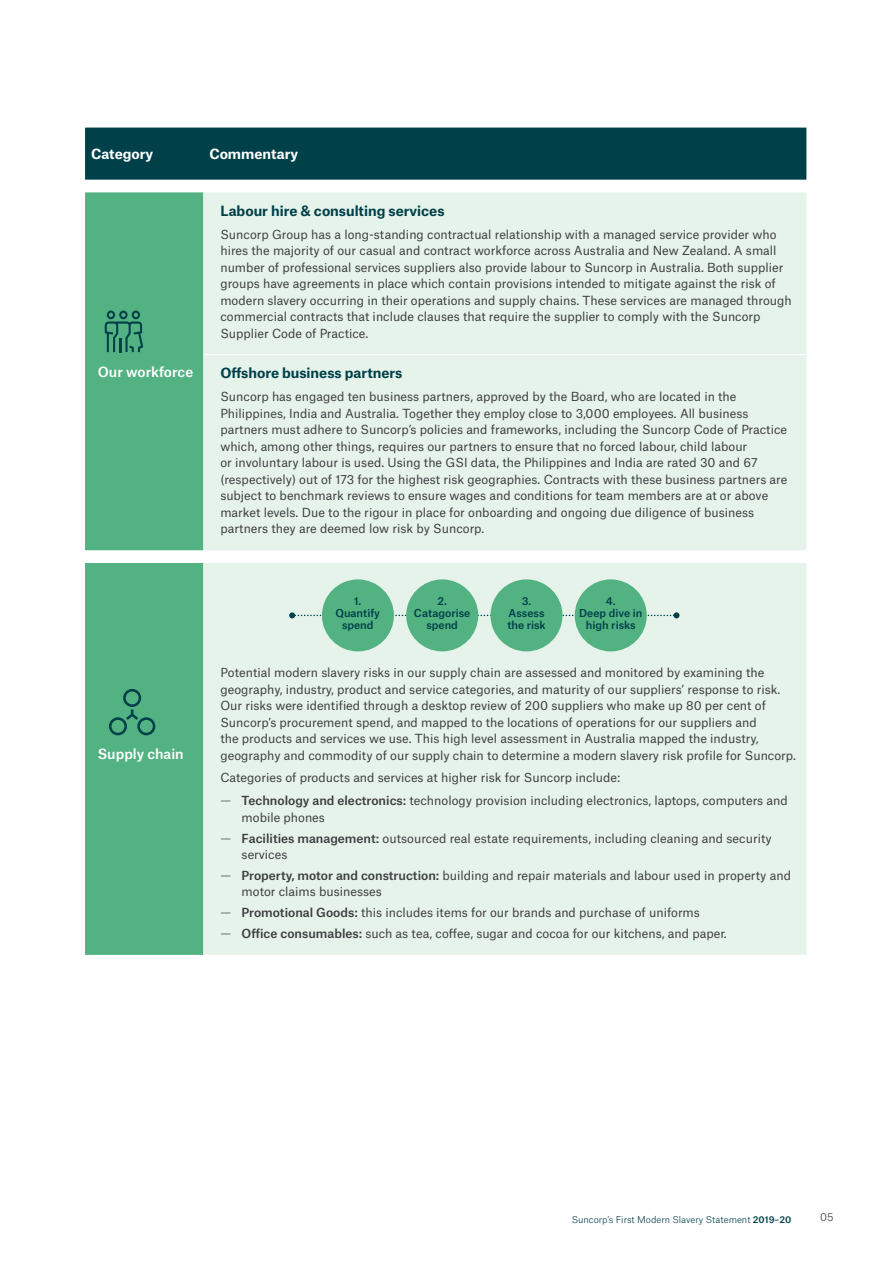
<style>
.page{position:relative;width:893px;height:1263px;background:#fff}
.page>*{position:absolute;margin:0;border:0;box-sizing:border-box;transform-origin:0 0}
.t1{font:700 13.5px "Atlas Grotesk";color:#004049}
.t2{font:500 13.5px "Atlas Grotesk";color:#fff}
.t3{font:700 13.5px "Atlas Grotesk";color:#fff}
.t4{font:12px/16.5px "Atlas Grotesk";color:#3e3e3f}
.t5{font:500 10.5px/12px "Atlas Grotesk";color:#004049;text-align:center}
.t6{font:300 10.5px "Atlas Grotesk";color:#3e3e3f}
.t7{font:300 9px "Atlas Grotesk";color:#004049}
.s1{font-weight:300}
.s2{font-weight:500}
</style>
<div class="page">
<div style="left:85px;top:128px;width:721px;height:52px;background:#004049"></div>
<div style="left:85px;top:192px;width:118px;height:763px;background:#53b282"></div>
<div style="left:203px;top:192px;width:603px;height:763px;background:#e5f3eb"></div>
<hr style="left:203px;top:354px;width:603px;height:1px;background:#fff">
<svg style="left:109px;top:689px;width:46px;height:46px;background:#429b76"></svg>
<svg style="left:289px;top:612px;width:390px;height:6px"></svg>
<div style="left:322px;top:579px;width:72px;height:72px;background:#53b282;border-radius:50%"></div>
<div style="left:406px;top:579px;width:72px;height:72px;background:#53b282;border-radius:50%"></div>
<div style="left:490px;top:579px;width:72px;height:72px;background:#53b282;border-radius:50%"></div>
<div style="left:575px;top:579px;width:72px;height:72px;background:#53b282;border-radius:50%"></div>
<svg style="left:105px;top:311px;width:38px;height:41px;background:#368b6e"></svg>
<p class="t3" style="left:91px;top:143px;width:64px">Category</p>
<p class="t3" style="left:209px;top:143px;width:90px">Commentary</p>
<p class="t2" style="left:98px;top:360px;width:97px">Our workforce</p>
<p class="t2" style="left:98px;top:743px;width:87px">Supply chain</p>
<p class="t1" style="left:220px;top:199px;width:226px">Labour hire &amp; consulting services</p>
<p class="t4" style="left:220px;top:225px;width:573px">Suncorp Group has a long-standing contractual relationship with a managed service provider who hires the majority of our casual and contract workforce across Australia and New Zealand. A small number of professional services suppliers also provide labour to Suncorp in Australia. Both supplier groups have agreements in place which contain provisions intended to mitigate against the risk of modern slavery occurring in their operations and supply chains. These services are managed through commercial contracts that include clauses that require the supplier to comply with the Suncorp Supplier Code of Practice.</p>
<p class="t1" style="left:220px;top:362px;width:184px">Offshore business partners</p>
<p class="t4" style="left:220px;top:387px;width:569px">Suncorp has engaged ten business partners, approved by the Board, who are located in the Philippines, India and Australia. Together they employ close to 3,000 employees. All business partners must adhere to Suncorp’s policies and frameworks, including the Suncorp Code of Practice which, among other things, requires our partners to ensure that no forced labour, child labour<br>or involuntary labour is used. Using the GSI data, the Philippines and India are rated 30 and 67 (respectively) out of 173 for the highest risk geographies. Contracts with these business partners are subject to benchmark reviews to ensure wages and conditions for team members are at or above market levels. Due to the rigour in place for onboarding and ongoing due diligence of business partners they are deemed low risk by Suncorp.</p>
<p class="t5" style="left:335px;top:593px;width:46px">1.<br>Quantify spend</p>
<p class="t5" style="left:414px;top:593px;width:58px">2.<br>Catagorise spend</p>
<p class="t5" style="left:507px;top:593px;width:40px">3.<br>Assess the risk</p>
<p class="t5" style="left:579px;top:593px;width:65px">4.<br>Deep dive in high risks</p>
<p class="t4" style="left:220px;top:663px;width:577px">Potential modern slavery risks in our supply chain are assessed and monitored by examining the geography, industry, product and service categories, and maturity of our suppliers’ response to risk.<br>Our risks were identified through a desktop review of 200 suppliers who make up 80 per cent of Suncorp’s procurement spend, and mapped to the locations of operations for our suppliers and<br>the products and services we use. This high level assessment in Australia mapped the industry, geography and commodity of our supply chain to determine a modern slavery risk profile for Suncorp.</p>
<p class="t4" style="left:220px;top:768px;width:401px">Categories of products and services at higher risk for Suncorp include:</p>
<p class="t4" style="left:242px;top:791px;width:548px;text-indent:-21px"><span class="s1">—</span> <span class="s2">Technology and electronics:</span> technology provision including electronics, laptops, computers and mobile phones</p>
<p class="t4" style="left:242px;top:828px;width:532px;text-indent:-21px"><span class="s1">—</span> <span class="s2">Facilities management:</span> outsourced real estate requirements, including cleaning and security services</p>
<p class="t4" style="left:242px;top:866px;width:551px;text-indent:-21px"><span class="s1">—</span> <span class="s2">Property, motor and construction:</span> building and repair materials and labour used in property and motor claims businesses</p>
<p class="t4" style="left:220px;top:903px;width:481px"><span class="s1">—</span> <span class="s2">Promotional Goods:</span> this includes items for our brands and purchase of uniforms</p>
<p class="t4" style="left:220px;top:924px;width:508px"><span class="s1">—</span> <span class="s2">Office consumables:</span> such as tea, coffee, sugar and cocoa for our kitchens, and paper.</p>
<p class="t7" style="left:572px;top:1212px;width:221px">Suncorp’s First Modern Slavery Statement <span class="s2">2019–20</span></p>
<p class="t6" style="left:820px;top:1208px;width:15px">05</p>
</div>
